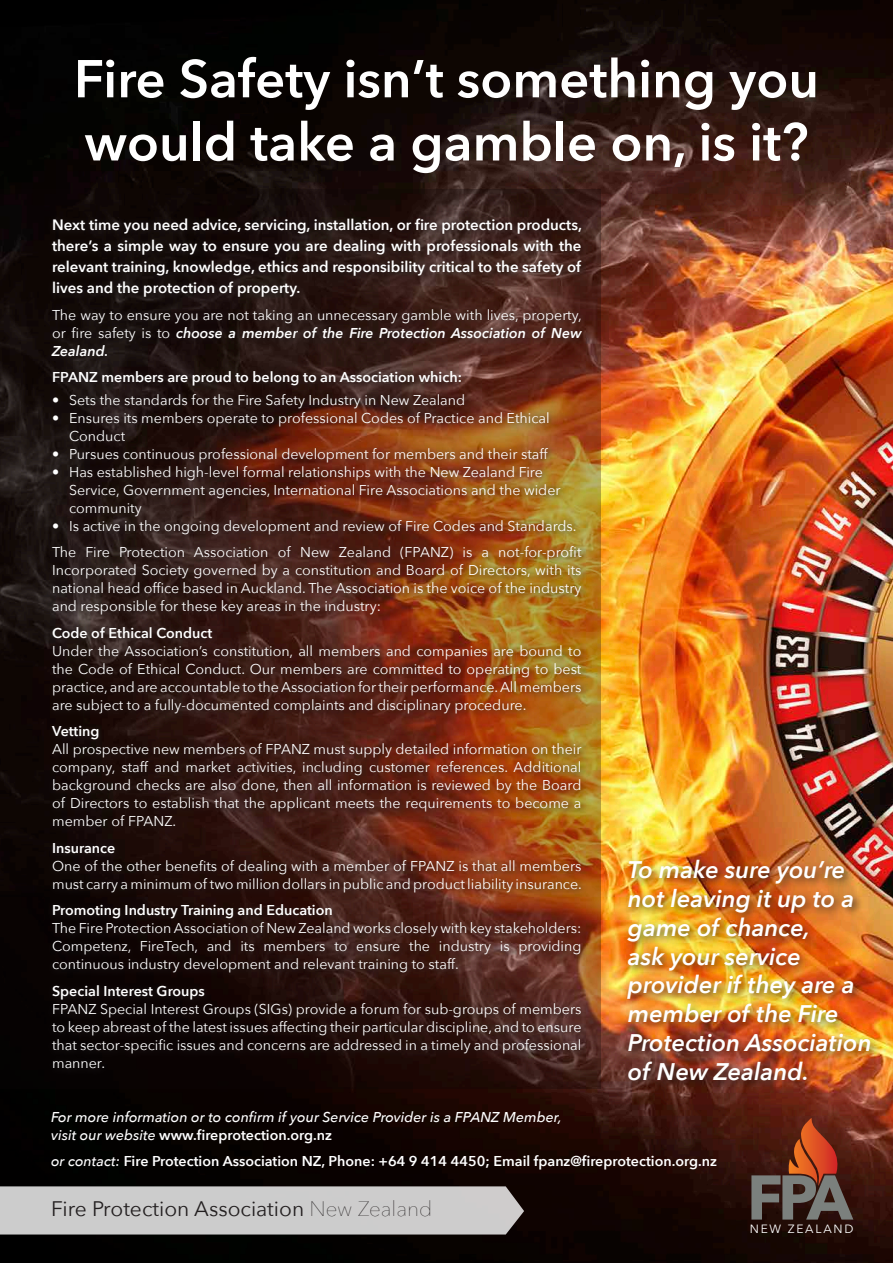
<style>
.page{position:relative;width:893px;height:1263px;background:#fff}
.page>*{position:absolute;margin:0;border:0;box-sizing:border-box;transform-origin:0 0}
.t1{font:600 52.65px/63.2px "Avenir Next";color:#fff}
.t2{font:italic 600 24px/28.8px "Avenir Next";color:#fff}
.t3{font:21px "Avenir Next";color:#231f20}
.t4{font:600 15px/21px "Avenir Next";color:#fff;text-align:justify}
.t5{font:14.25px/18px "Avenir Next";color:#fff;text-align:justify}
.t6{font:600 14.25px "Avenir Next";color:#fff}
.t7{font:italic 500 14.25px/18px "Avenir Next";color:#fff}
.t8{font:12px "Avenir Next";letter-spacing:.15em;color:#fff}
.s1{font-weight:600;font-style:italic}
.s2{font-weight:600;font-style:normal}
.s3{font-weight:500;font-style:italic}
.s4{font-weight:200}
</style>
<div class="page">
<img style="left:0;top:0;width:893px;height:1263px">
<svg style="left:0;top:189px;width:601px;height:900px;background:#25160c"></svg>
<svg style="left:751px;top:1118px;width:102px;height:101px;background:#6b3c2e"></svg>
<img style="left:46px;top:213px;width:544px;height:864px">
<div style="left:623px;top:856px;width:258px;height:235px;background:#231f20;opacity:.75"></div>
<div style="left:0;top:1186px;width:524px;height:48px;background:#ccc"></div>
<h1 class="t1" style="left:74px;top:47px;width:747px">Fire Safety isn’t something you would take a gamble on, is it?</h1>
<p class="t4" style="left:52px;top:214px;width:531px">Next time you need advice, servicing, installation, or fire protection products, there’s a simple way to ensure you are dealing with professionals with the relevant training, knowledge, ethics and responsibility critical to the safety of lives and the protection of property.</p>
<p class="t5" style="left:52px;top:306px;width:531px">The way to ensure you are not taking an unnecessary gamble with lives, property, or fire safety is to <span class="s1">choose a member of the Fire Protection Association of New Zealand.</span></p>
<p class="t6" style="left:52px;top:369px;width:411px">FPANZ members are proud to belong to an Association which:</p>
<p class="t5" style="left:52px;top:391px;width:415px">• Sets the standards for the Fire Safety Industry in New Zealand</p>
<p class="t5" style="left:69px;top:409px;width:482px;text-indent:-17px">• Ensures its members operate to professional Codes of Practice and Ethical<br>Conduct</p>
<p class="t5" style="left:52px;top:445px;width:497px">• Pursues continuous professional development for members and their staff</p>
<p class="t5" style="left:69px;top:463px;width:493px;text-align:left;text-indent:-17px">• Has established high-level formal relationships with the New Zealand Fire<br>Service, Government agencies, International Fire Associations and the wider community</p>
<p class="t5" style="left:52px;top:512px;width:531px;line-height:26.5px">• Is active in the ongoing development and review of Fire Codes and Standards.<br>The Fire Protection Association of New Zealand (FPANZ) is a not-for-profit</p>
<p class="t5" style="left:52px;top:561px;width:531px">Incorporated Society governed by a constitution and Board of Directors, with its national head office based in Auckland. The Association is the voice of the industry and responsible for these key areas in the industry:</p>
<p class="t6" style="left:52px;top:624px;width:162px">Code of Ethical Conduct</p>
<p class="t5" style="left:52px;top:642px;width:531px">Under the Association’s constitution, all members and companies are bound to the Code of Ethical Conduct. Our members are committed to operating to best practice, and are accountable to the Association for their performance. All members are subject to a fully-documented complaints and disciplinary procedure.</p>
<p class="t6" style="left:52px;top:722px;width:49px">Vetting</p>
<p class="t5" style="left:52px;top:740px;width:531px">All prospective new members of FPANZ must supply detailed information on their company, staff and market activities, including customer references. Additional background checks are also done, then all information is reviewed by the Board of Directors to establish that the applicant meets the requirements to become a member of FPANZ.</p>
<p class="t6" style="left:52px;top:839px;width:65px">Insurance</p>
<p class="t5" style="left:52px;top:857px;width:531px">One of the other benefits of dealing with a member of FPANZ is that all members must carry a minimum of two million dollars in public and product liability insurance.</p>
<p class="t6" style="left:52px;top:901px;width:282px">Promoting Industry Training and Education</p>
<p class="t5" style="left:52px;top:919px;width:531px">The Fire Protection Association of New Zealand works closely with key stakeholders:<br>Competenz, FireTech, and its members to ensure the industry is providing continuous industry development and relevant training to staff.</p>
<p class="t6" style="left:52px;top:982px;width:154px">Special Interest Groups</p>
<p class="t5" style="left:52px;top:1000px;width:531px">FPANZ Special Interest Groups (SIGs) provide a forum for sub-groups of members to keep abreast of the latest issues affecting their particular discipline, and to ensure that sector-specific issues and concerns are addressed in a timely and professional manner.</p>
<h2 class="t2" style="left:628px;top:855px;width:245px">To make sure you’re not leaving it up to a game of chance,<br>ask your service provider if they are a member of the Fire<br>Protection Association of New Zealand.</h2>
<p class="t7" style="left:51px;top:1108px;width:512px">For more information or to confirm if your Service Provider is a FPANZ Member, visit our website <span class="s2">www.fireprotection.org.nz</span></p>
<p class="t6" style="left:51px;top:1152px;width:667px"><span class="s3">or contact:</span> Fire Protection Association NZ, Phone: +64 9 414 4450; Email fpanz@fireprotection.org.nz</p>
<h3 class="t3" style="left:51px;top:1196px;width:383px">Fire Protection Association <span class="s4">New Zealand</span></h3>
<p class="t8" style="left:750px;top:1222px;width:105px">NEW ZEALAND</p>
</div>
